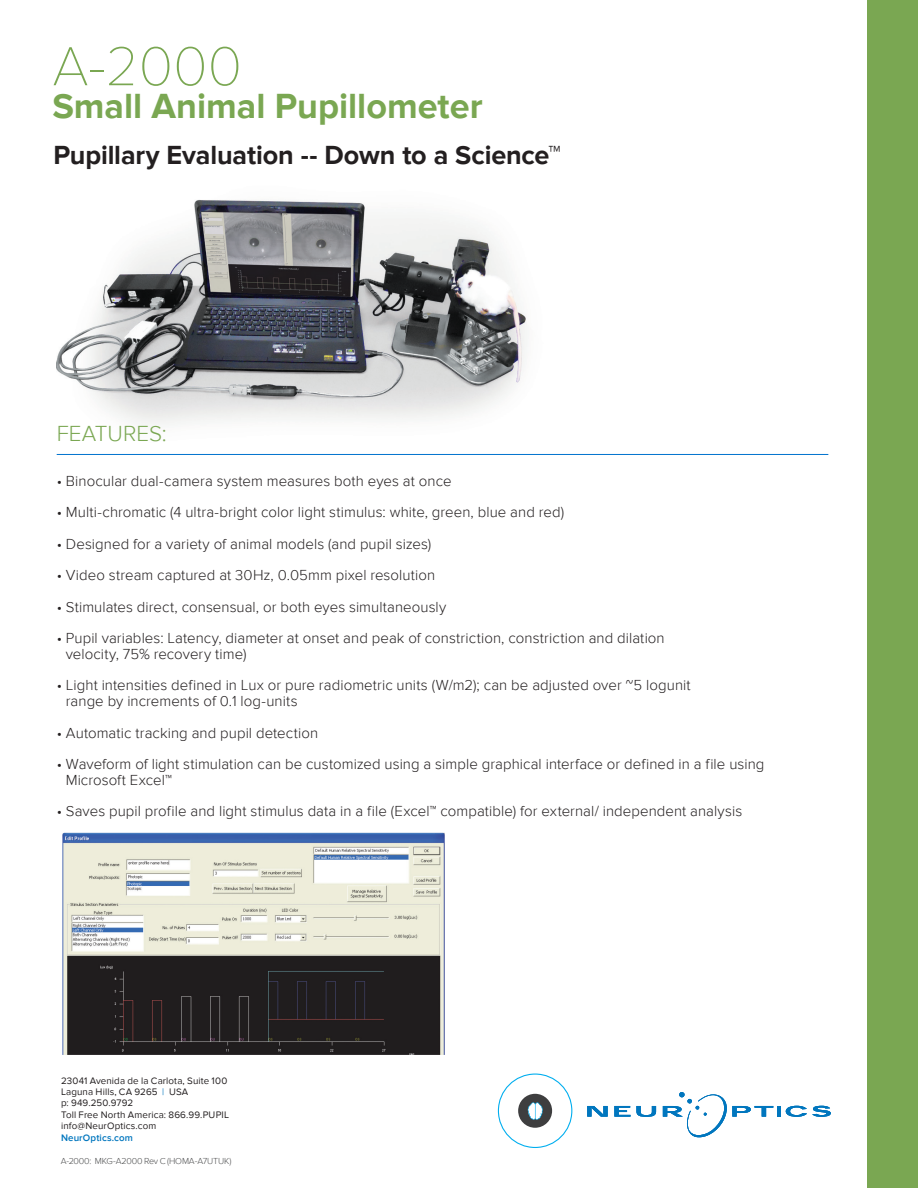
<style>
.page{position:relative;width:918px;height:1188px;background:#fff}
.page>*{position:absolute;margin:0;border:0;box-sizing:border-box;transform-origin:0 0}
.t1{font:100 57px "Proxima Nova T";color:#7aa752}
.t2{font:700 36px "Proxima Nova";color:#7aa752}
.t3{font:700 27px "Proxima Nova";letter-spacing:-.005em;color:#231f20}
.Subhead_1{font:300 22.5px "Proxima Nova";letter-spacing:-.005em;color:#7aa752}
.Bodycopy{font:300 15px "Proxima Nova";letter-spacing:.005em;color:#231f20}
.t4{font:9.75px/11.2px "Proxima Nova";letter-spacing:.015em;color:#231f20}
.t5{font:600 9.75px "Proxima Nova";letter-spacing:.015em;color:#0076be}
.Bodycopy-2{font:300 9px "Proxima Nova";letter-spacing:-.015em;color:#4b4c4d}
.s1{color:#0076be}
</style>
<div class="page">
<div style="left:868px;top:0;width:50px;height:1188px;background:#7aa752"></div>
<img style="left:57px;top:200px;width:470px;height:225px">
<svg style="left:587px;top:1106px;width:21px;height:11px"></svg>
<svg style="left:614px;top:1106px;width:16px;height:11px"></svg>
<svg style="left:636px;top:1106px;width:20px;height:11px"></svg>
<hr style="left:777px;top:1106px;width:4px;height:11px;background:#0076be">
<svg style="left:786px;top:1106px;width:45px;height:11px"></svg>
<svg style="left:663px;top:1092px;width:110px;height:45px"></svg>
<div style="left:498px;top:1074px;width:74px;height:74px;border:1px solid #00aeef;border-radius:50%"></div>
<div style="left:518px;top:1094px;width:34px;height:34px;background:#3e3e3f;border-radius:50%"></div>
<svg style="left:528px;top:1102px;width:15px;height:18px"></svg>
<hr style="left:57px;top:454px;width:771px;height:1px;background:#0073ce">
<img style="left:62px;top:832px;width:383px;height:222px">
<p class="t1" style="left:52px;top:34px;width:191px">A-2000</p>
<p class="t2" style="left:52px;top:85px;width:432px">Small Animal Pupillometer</p>
<p class="t3" style="left:53px;top:139px;width:509px">Pupillary Evaluation -- Down to a Science™</p>
<p class="Subhead_1" style="left:57px;top:420px;width:111px">FEATURES:</p>
<p class="Bodycopy" style="left:57px;top:472px;width:396px">• Binocular dual-camera system measures both eyes at once</p>
<p class="Bodycopy" style="left:57px;top:503px;width:509px">• Multi-chromatic (4 ultra-bright color light stimulus: white, green, blue and red)</p>
<p class="Bodycopy" style="left:57px;top:535px;width:376px">• Designed for a variety of animal models (and pupil sizes)</p>
<p class="Bodycopy" style="left:57px;top:566px;width:380px">• Video stream captured at 30Hz, 0.05mm pixel resolution</p>
<p class="Bodycopy" style="left:57px;top:598px;width:391px">• Stimulates direct, consensual, or both eyes simultaneously</p>
<p class="Bodycopy" style="left:57px;top:629px;width:610px">• Pupil variables: Latency, diameter at onset and peak of constriction, constriction and dilation</p>
<p class="Bodycopy" style="left:66px;top:645px;width:182px">velocity, 75% recovery time)</p>
<p class="Bodycopy" style="left:57px;top:677px;width:636px">• Light intensities defined in Lux or pure radiometric units (W/m2); can be adjusted over ~5 logunit</p>
<p class="Bodycopy" style="left:66px;top:692px;width:233px">range by increments of 0.1 log-units</p>
<p class="Bodycopy" style="left:57px;top:724px;width:263px">• Automatic tracking and pupil detection</p>
<p class="Bodycopy" style="left:57px;top:755px;width:709px">• Waveform of light stimulation can be customized using a simple graphical interface or defined in a file using</p>
<p class="Bodycopy" style="left:66px;top:771px;width:108px">Microsoft Excel™</p>
<p class="Bodycopy" style="left:57px;top:803px;width:687px">• Saves pupil profile and light stimulus data in a file (Excel™ compatible) for external/ independent analysis</p>
<p class="t4" style="left:61px;top:1075px;width:168px">23041 Avenida de la Carlota, Suite 100</p>
<p class="t4" style="left:61px;top:1086px;width:170px">Laguna Hills, CA 9265 <span class="s1">|</span> USA<br>p: 949.250.9792<br>Toll Free North America: 866.99.PUPIL info@NeurOptics.com</p>
<p class="t5" style="left:61px;top:1132px;width:73px">NeurOptics.com</p>
<p class="Bodycopy-2" style="left:61px;top:1156px;width:172px">A-2000: MKG-A2000 Rev C (HOMA-A7UTUK)</p>
</div>
